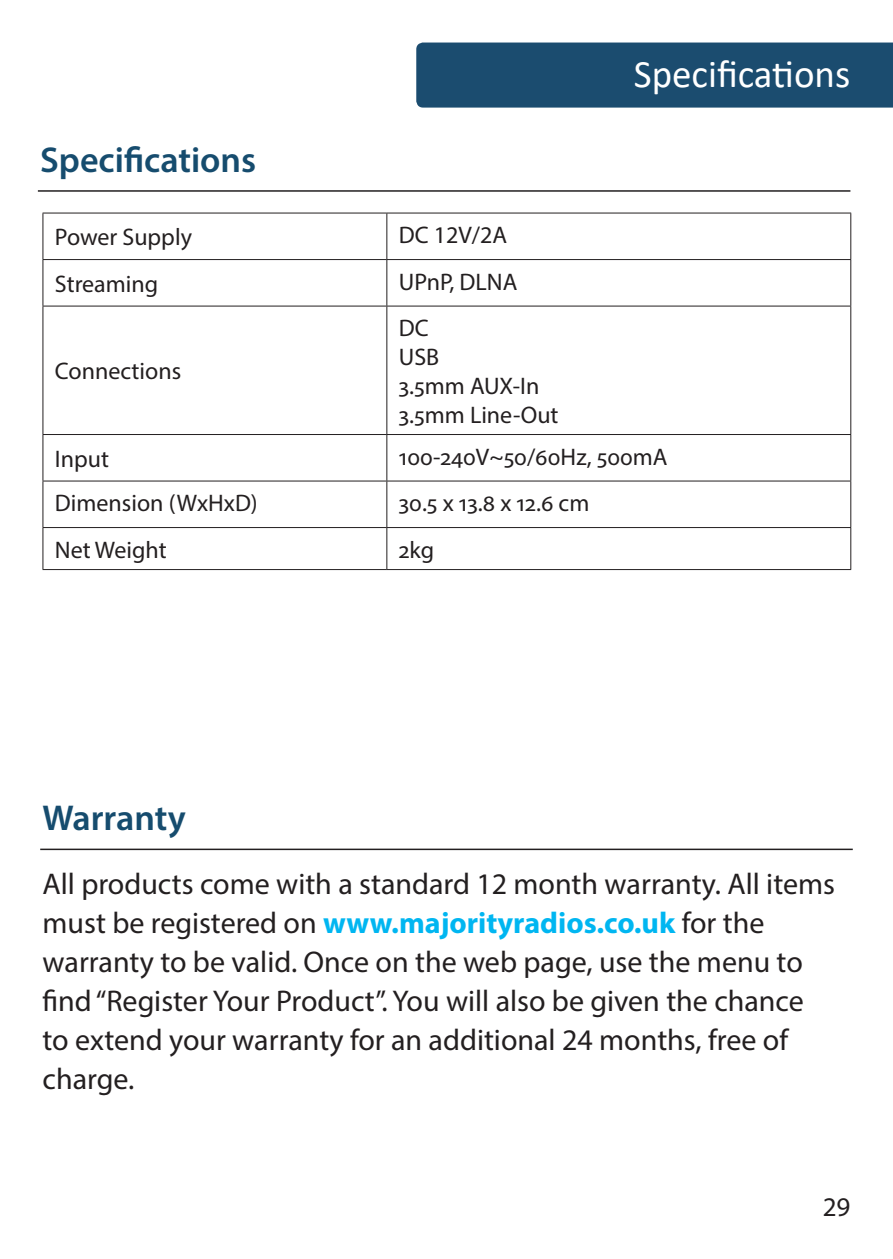
<style>
.page{position:relative;width:893px;height:1259px;background:#fff}
.page>*{position:absolute;margin:0;border:0;box-sizing:border-box;transform-origin:0 0}
.t1{font:39px "Calibri";color:#fff}
.t2{font:600 36px "Myriad Pro";color:#164c6e}
.t3{font:30px/39px "Myriad Pro";color:#231f20}
.t4{font:27px "Myriad Pro";color:#231f20}
.t5{font:24px/28.8px "Myriad Pro";color:#231f20}
.s1{font-weight:700;color:#00b6f1}
</style>
<div class="page">
<div style="left:416px;top:43px;width:476px;height:65px;background:#1b4c6f"></div>
<hr style="left:38px;top:190px;width:812px;height:2px;background:#231f20">
<hr style="left:40px;top:848px;width:812px;height:2px;background:#231f20">
<hr style="left:43px;top:212px;width:343px;height:1px;background:#231f20">
<hr style="left:42px;top:213px;width:1px;height:46px;background:#231f20">
<hr style="left:386px;top:212px;width:464px;height:1px;background:#231f20">
<hr style="left:386px;top:213px;width:1px;height:46px;background:#231f20">
<hr style="left:849px;top:213px;width:1px;height:46px;background:#231f20">
<hr style="left:43px;top:259px;width:343px;height:1px;background:#231f20">
<hr style="left:42px;top:260px;width:1px;height:46px;background:#231f20">
<hr style="left:386px;top:259px;width:464px;height:1px;background:#231f20">
<hr style="left:386px;top:260px;width:1px;height:46px;background:#231f20">
<hr style="left:849px;top:260px;width:1px;height:46px;background:#231f20">
<hr style="left:43px;top:305px;width:343px;height:1px;background:#231f20">
<hr style="left:42px;top:306px;width:1px;height:128px;background:#231f20">
<hr style="left:386px;top:305px;width:464px;height:1px;background:#231f20">
<hr style="left:386px;top:306px;width:1px;height:128px;background:#231f20">
<hr style="left:849px;top:306px;width:1px;height:128px;background:#231f20">
<hr style="left:43px;top:434px;width:343px;height:1px;background:#231f20">
<hr style="left:42px;top:435px;width:1px;height:46px;background:#231f20">
<hr style="left:386px;top:434px;width:464px;height:1px;background:#231f20">
<hr style="left:386px;top:435px;width:1px;height:46px;background:#231f20">
<hr style="left:849px;top:435px;width:1px;height:46px;background:#231f20">
<hr style="left:43px;top:480px;width:343px;height:1px;background:#231f20">
<hr style="left:42px;top:481px;width:1px;height:46px;background:#231f20">
<hr style="left:386px;top:480px;width:464px;height:1px;background:#231f20">
<hr style="left:386px;top:481px;width:1px;height:46px;background:#231f20">
<hr style="left:849px;top:481px;width:1px;height:46px;background:#231f20">
<hr style="left:43px;top:527px;width:343px;height:1px;background:#231f20">
<hr style="left:42px;top:528px;width:1px;height:41px;background:#231f20">
<hr style="left:386px;top:527px;width:464px;height:1px;background:#231f20">
<hr style="left:386px;top:528px;width:1px;height:41px;background:#231f20">
<hr style="left:849px;top:528px;width:1px;height:41px;background:#231f20">
<hr style="left:43px;top:569px;width:343px;height:1px;background:#231f20">
<hr style="left:386px;top:569px;width:464px;height:1px;background:#231f20">
<p class="t2" style="left:40px;top:146px;width:217px">Specifications</p>
<p class="t5" style="left:55px;top:225px;width:138px">Power Supply</p>
<p class="t5" style="left:398px;top:223px;width:110px">DC 12V/2A</p>
<p class="t5" style="left:55px;top:271px;width:105px">Streaming</p>
<p class="t5" style="left:398px;top:269px;width:120px">UPnP, DLNA</p>
<p class="t5" style="left:55px;top:359px;width:128px">Connections</p>
<p class="t5" style="left:398px;top:316px;width:161px">DC<br>USB<br>3.5mm AUX-In<br>3.5mm Line-Out</p>
<h1 class="t1" style="left:633px;top:47px;width:218px">Specifications</h1>
<p class="t5" style="left:55px;top:446px;width:56px">Input</p>
<p class="t5" style="left:398px;top:444px;width:270px">100-240V~50/60Hz, 500mA</p>
<p class="t5" style="left:55px;top:490px;width:204px">Dimension (WxHxD)</p>
<p class="t5" style="left:398px;top:490px;width:192px">30.5 x 13.8 x 12.6 cm</p>
<p class="t5" style="left:55px;top:537px;width:113px">Net Weight</p>
<p class="t5" style="left:398px;top:537px;width:37px">2kg</p>
<p class="t2" style="left:43px;top:804px;width:145px">Warranty</p>
<p class="t3" style="left:43px;top:866px;width:793px">All products come with a standard 12 month warranty. All items must be registered on <span class="s1">www.majorityradios.co.uk</span> for the warranty to be valid. Once on the web page, use the menu to find “Register Your Product”. You will also be given the chance to extend your warranty for an additional 24 months, free of charge.</p>
<p class="t4" style="left:822px;top:1197px;width:29px">29</p>
</div>
